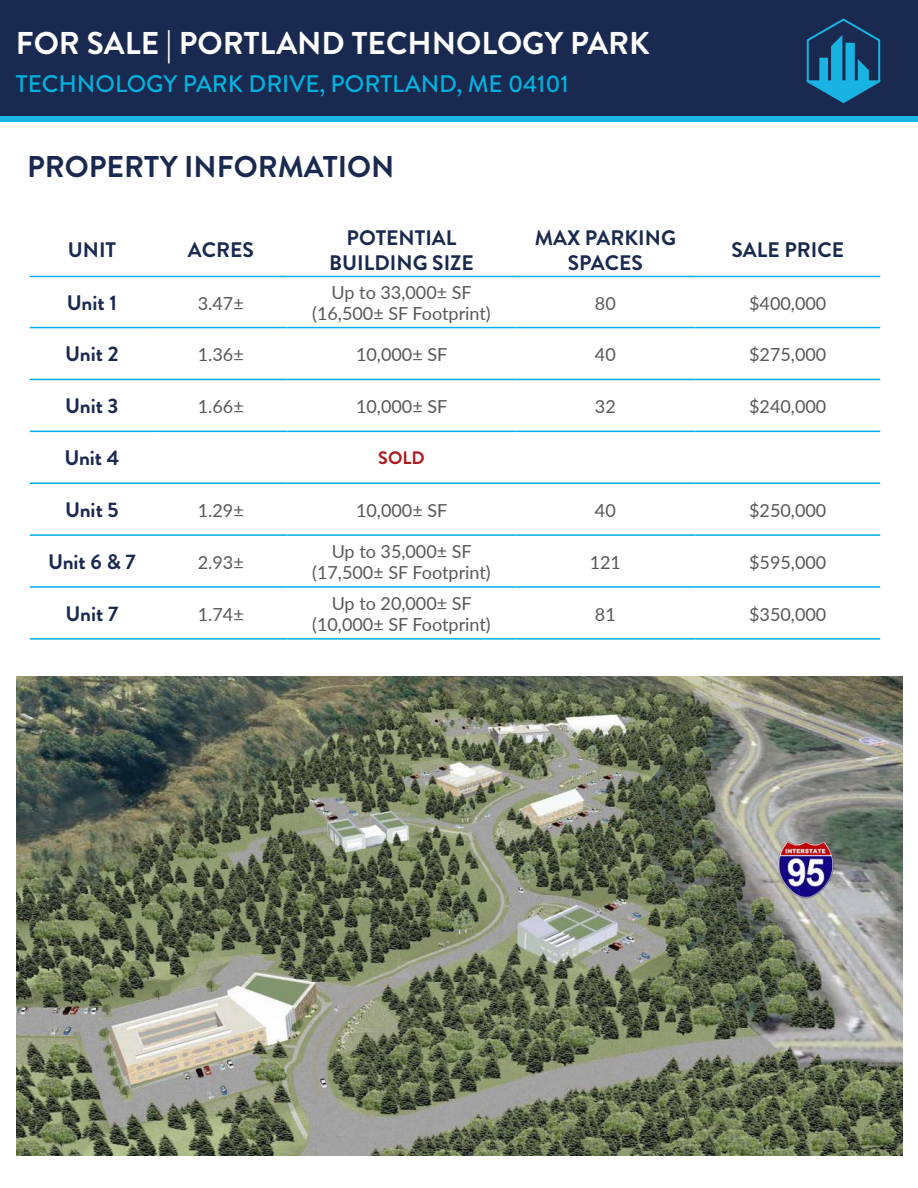
<style>
.page{position:relative;width:918px;height:1188px;background:#fff}
.page>*{position:absolute;margin:0;border:0;box-sizing:border-box;transform-origin:0 0}
.t1{font:700 31.5px "Brandon Grotesque";color:#fff}
.t2{font:700 30px "Brandon Grotesque";color:#1a294f}
.t3{font:500 24px "Brandon Grotesque";color:#00b3de}
.t4{font:700 21px/25.2px "Brandon Grotesque";color:#1a294f;text-align:center}
.t5{font:18px "Lato";color:#59595c}
.Heading{font:700 18px "Brandon Grotesque";color:#aa1e21}
</style>
<div class="page">
<div style="left:0;top:0;width:918px;height:122px;background:#1a294f"></div>
<div style="left:0;top:116px;width:918px;height:6px;background:#1ab3e2"></div>
<svg style="left:807px;top:18px;width:73px;height:85px"></svg>
<hr style="left:30px;top:276px;width:124px;height:1px;background:#00aeef">
<hr style="left:154px;top:276px;width:134px;height:1px;background:#00aeef">
<hr style="left:288px;top:276px;width:227px;height:1px;background:#00aeef">
<hr style="left:515px;top:276px;width:180px;height:1px;background:#00aeef">
<hr style="left:695px;top:276px;width:185px;height:1px;background:#00aeef">
<hr style="left:30px;top:327px;width:124px;height:1px;background:#00aeef">
<hr style="left:154px;top:327px;width:134px;height:1px;background:#00aeef">
<hr style="left:288px;top:327px;width:227px;height:1px;background:#00aeef">
<hr style="left:515px;top:327px;width:180px;height:1px;background:#00aeef">
<hr style="left:695px;top:327px;width:185px;height:1px;background:#00aeef">
<hr style="left:30px;top:379px;width:124px;height:1px;background:#00aeef">
<hr style="left:154px;top:379px;width:134px;height:1px;background:#00aeef">
<hr style="left:288px;top:379px;width:227px;height:1px;background:#00aeef">
<hr style="left:515px;top:379px;width:180px;height:1px;background:#00aeef">
<hr style="left:695px;top:379px;width:185px;height:1px;background:#00aeef">
<hr style="left:30px;top:431px;width:124px;height:1px;background:#00aeef">
<hr style="left:154px;top:431px;width:134px;height:1px;background:#00aeef">
<hr style="left:288px;top:431px;width:227px;height:1px;background:#00aeef">
<hr style="left:515px;top:431px;width:180px;height:1px;background:#00aeef">
<hr style="left:695px;top:431px;width:185px;height:1px;background:#00aeef">
<hr style="left:30px;top:482px;width:124px;height:2px;background:#00aeef">
<hr style="left:154px;top:482px;width:134px;height:2px;background:#00aeef">
<hr style="left:288px;top:482px;width:227px;height:2px;background:#00aeef">
<hr style="left:515px;top:482px;width:180px;height:2px;background:#00aeef">
<hr style="left:695px;top:482px;width:185px;height:2px;background:#00aeef">
<hr style="left:30px;top:534px;width:124px;height:2px;background:#00aeef">
<hr style="left:154px;top:534px;width:134px;height:2px;background:#00aeef">
<hr style="left:288px;top:534px;width:227px;height:2px;background:#00aeef">
<hr style="left:515px;top:534px;width:180px;height:2px;background:#00aeef">
<hr style="left:695px;top:534px;width:185px;height:2px;background:#00aeef">
<hr style="left:30px;top:586px;width:124px;height:2px;background:#00aeef">
<hr style="left:154px;top:586px;width:134px;height:2px;background:#00aeef">
<hr style="left:288px;top:586px;width:227px;height:2px;background:#00aeef">
<hr style="left:515px;top:586px;width:180px;height:2px;background:#00aeef">
<hr style="left:695px;top:586px;width:185px;height:2px;background:#00aeef">
<hr style="left:30px;top:638px;width:124px;height:2px;background:#00aeef">
<hr style="left:154px;top:638px;width:134px;height:2px;background:#00aeef">
<hr style="left:288px;top:638px;width:227px;height:2px;background:#00aeef">
<hr style="left:515px;top:638px;width:180px;height:2px;background:#00aeef">
<hr style="left:695px;top:638px;width:185px;height:2px;background:#00aeef">
<img style="left:16px;top:676px;width:886px;height:479px">
<img style="left:773px;top:837px;width:66px;height:66px">
<h1 class="t1" style="left:16px;top:22px;width:635px">FOR SALE | PORTLAND TECHNOLOGY PARK</h1>
<h3 class="t3" style="left:16px;top:67px;width:554px">TECHNOLOGY PARK DRIVE, PORTLAND, ME 04101</h3>
<p class="t2" style="left:27px;top:145px;width:369px">PROPERTY INFORMATION</p>
<p class="t4" style="left:68px;top:238px;width:50px">UNIT</p>
<p class="t4" style="left:188px;top:238px;width:67px">ACRES</p>
<p class="t4" style="left:67px;top:290px;width:52px">Unit 1</p>
<p class="t5" style="left:198px;top:290px;width:48px">3.47±</p>
<p class="t4" style="left:347px;top:225px;width:111px">POTENTIAL</p>
<p class="t4" style="left:329px;top:250px;width:146px">BUILDING SIZE</p>
<p class="t5" style="left:332px;top:279px;width:142px">Up to 33,000± SF</p>
<p class="t5" style="left:312px;top:301px;width:180px">(16,500± SF Footprint)</p>
<p class="t4" style="left:535px;top:225px;width:143px">MAX PARKING<br>SPACES</p>
<p class="t4" style="left:731px;top:238px;width:114px">SALE PRICE</p>
<p class="t5" style="left:595px;top:290px;width:22px">80</p>
<p class="t5" style="left:749px;top:290px;width:79px">$400,000</p>
<p class="t4" style="left:65px;top:342px;width:55px">Unit 2</p>
<p class="t5" style="left:198px;top:342px;width:48px">1.36±</p>
<p class="t5" style="left:356px;top:342px;width:93px">10,000± SF</p>
<p class="t5" style="left:595px;top:342px;width:22px">40</p>
<p class="t5" style="left:749px;top:342px;width:79px">$275,000</p>
<p class="t4" style="left:65px;top:394px;width:55px">Unit 3</p>
<p class="t5" style="left:198px;top:394px;width:48px">1.66±</p>
<p class="t5" style="left:356px;top:394px;width:93px">10,000± SF</p>
<p class="t5" style="left:595px;top:394px;width:22px">32</p>
<p class="t5" style="left:749px;top:394px;width:79px">$240,000</p>
<p class="t4" style="left:64px;top:445px;width:57px">Unit 4</p>
<p class="Heading" style="left:378px;top:445px;width:48px">SOLD</p>
<p class="t4" style="left:65px;top:497px;width:55px">Unit 5</p>
<p class="t5" style="left:198px;top:497px;width:48px">1.29±</p>
<p class="t5" style="left:356px;top:497px;width:93px">10,000± SF</p>
<p class="t5" style="left:595px;top:497px;width:22px">40</p>
<p class="t5" style="left:749px;top:497px;width:79px">$250,000</p>
<p class="t4" style="left:48px;top:549px;width:89px">Unit 6 &amp; 7</p>
<p class="t5" style="left:198px;top:549px;width:48px">2.93±</p>
<p class="t5" style="left:332px;top:539px;width:142px">Up to 35,000± SF</p>
<p class="t5" style="left:312px;top:560px;width:180px">(17,500± SF Footprint)</p>
<p class="t5" style="left:590px;top:549px;width:33px">121</p>
<p class="t5" style="left:749px;top:549px;width:79px">$595,000</p>
<p class="t4" style="left:66px;top:601px;width:54px">Unit 7</p>
<p class="t5" style="left:198px;top:601px;width:48px">1.74±</p>
<p class="t5" style="left:332px;top:591px;width:142px">Up to 20,000± SF</p>
<p class="t5" style="left:312px;top:612px;width:180px">(10,000± SF Footprint)</p>
<p class="t5" style="left:595px;top:601px;width:22px">81</p>
<p class="t5" style="left:749px;top:601px;width:79px">$350,000</p>
</div>
